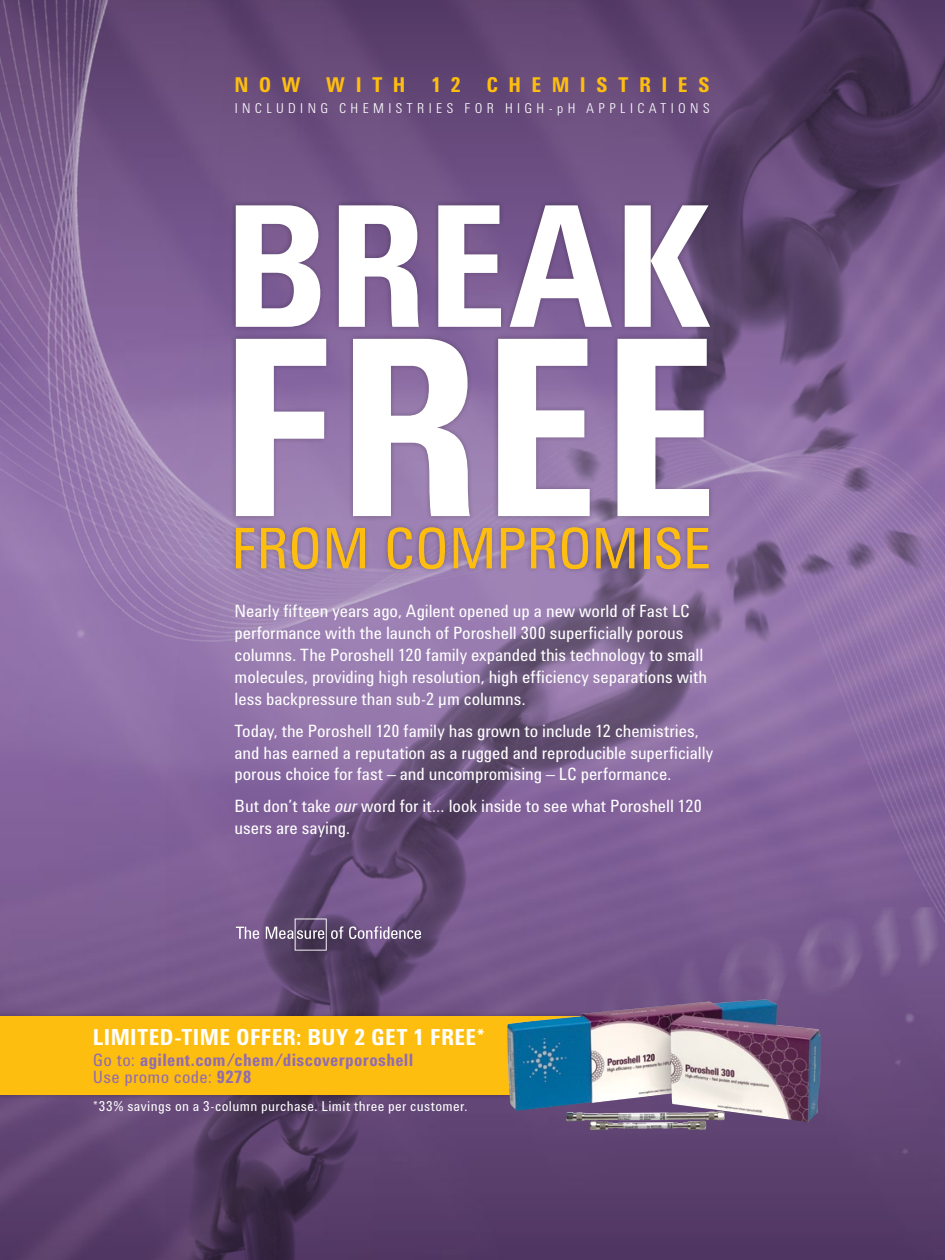
<style>
.page{position:relative;width:945px;height:1260px;background:#fff}
.page>*{position:absolute;margin:0;border:0;box-sizing:border-box;transform-origin:0 0}
.t1{font:700 252.88px "Agilent Condensed CFF";color:#fff}
.t2{font:700 173.25px "Agilent Condensed CFF";color:#fff}
.t3{font:57.75px "Agilent Condensed CFF";letter-spacing:-.005em;color:#febe10}
.t4{font:700 22.75px "Agilent Condensed CFF";letter-spacing:.015em;color:#fff}
.t5{font:700 21px "Agilent Condensed CFF";letter-spacing:.495em;color:#febe10}
.t6{font:17.5px/21.9px "Agilent Condensed CFF";letter-spacing:-.005em;color:#fff}
.t7{font:700 17.5px/17.5px "Agilent Condensed CFF";letter-spacing:.015em;color:#916caf}
.t8{font:14px "Agilent Condensed CFF";letter-spacing:.025em;color:#fff}
.t9{font:300 14px "Agilent Condensed CFF";letter-spacing:.315em;color:#fff}
.s1{font-style:italic}
.s2{font-weight:400}
</style>
<div class="page">
<img style="left:0;top:974px;width:166px;height:286px">
<img style="left:0;top:0;width:166px;height:974px">
<img style="left:166px;top:0;width:779px;height:1260px">
<div style="left:230px;top:200px;width:486px;height:374px;background:#000;opacity:.25"></div>
<svg style="left:236px;top:927px;width:23px;height:12px"></svg>
<svg style="left:349px;top:926px;width:72px;height:13px"></svg>
<svg style="left:266px;top:919px;width:77px;height:32px;background:#6b5a78"></svg>
<div style="left:0;top:1011px;width:624px;height:90px;background:#000;opacity:.25"></div>
<div style="left:0;top:1016px;width:619px;height:79px;background:#febe10"></div>
<img style="left:507px;top:999px;width:314px;height:124px">
<p class="t5" style="left:234px;top:69px;width:477px">NOW WITH 12 CHEMISTRIES</p>
<p class="t9" style="left:235px;top:97px;width:476px">INCLUDING CHEMISTRIES FOR HIGH-pH APPLICATIONS</p>
<h2 class="t2" style="left:224px;top:136px;width:490px">BREAK</h2>
<h1 class="t1" style="left:219px;top:238px;width:502px">FREE</h1>
<h3 class="t3" style="left:231px;top:505px;width:482px">FROM COMPROMISE</h3>
<p class="t6" style="left:235px;top:600px;width:474px">Nearly fifteen years ago, Agilent opened up a new world of Fast LC performance with the launch of Poroshell 300 superficially porous columns. The Poroshell 120 family expanded this technology to small molecules, providing high resolution, high efficiency separations with less backpressure than sub-2 µm columns.</p>
<p class="t6" style="left:235px;top:719px;width:480px">Today, the Poroshell 120 family has grown to include 12 chemistries, and has earned a reputation as a rugged and reproducible superficially porous choice for fast – and uncompromising – LC performance.</p>
<p class="t6" style="left:235px;top:794px;width:469px">But don’t take <span class="s1">our</span> word for it… look inside to see what Poroshell 120 users are saying.</p>
<h3 class="t4" style="left:93px;top:1020px;width:393px">LIMITED-TIME OFFER: BUY 2 GET 1 FREE*</h3>
<p class="t7" style="left:93px;top:1050px;width:322px"><span class="s2">Go to:</span> agilent.com/chem/discoverporoshell<br><span class="s2">Use promo code:</span> 9278</p>
<p class="t8" style="left:93px;top:1096px;width:376px">*33% savings on a 3-column purchase. Limit three per customer.</p>
</div>
